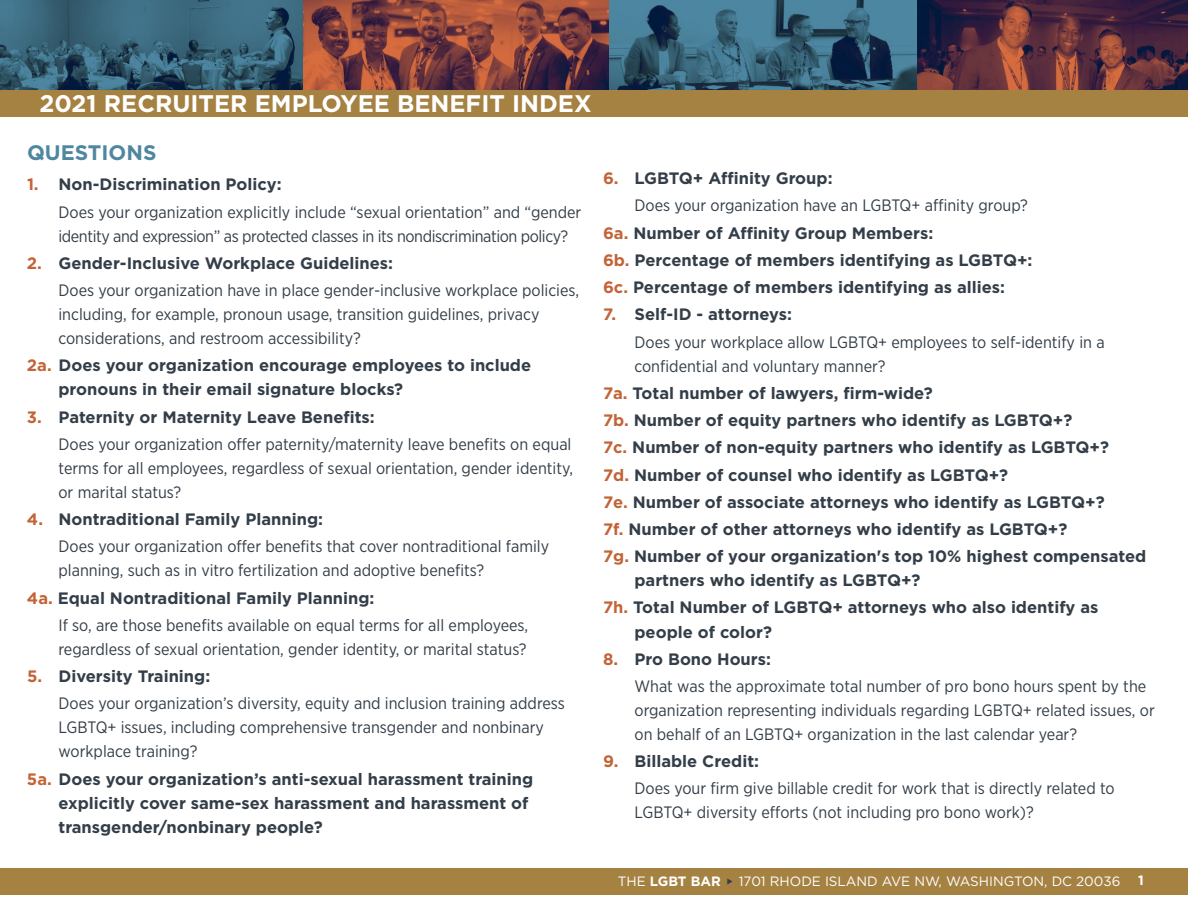
<style>
.page{position:relative;width:1188px;height:918px;background:#fff}
.page>*{position:absolute;margin:0;border:0;box-sizing:border-box;transform-origin:0 0}
.t1{font:700 24px "Gotham";color:#fff}
.t2{font:700 21px "Gotham";color:#4f86a0}
.t3{font:16.5px/24px "Gotham Narrow";color:#333e48}
.t4{font:700 16.5px/27.3px "Gotham";color:#333e48}
.t5{font:16.5px/24px "Gotham Narrow";letter-spacing:-.025em;color:#333e48}
.t6{font:13.5px "Gotham";color:#fff}
.t7{font:700 13.5px "Gotham";color:#fff}
.s1{color:#c26437}
.s2{font-weight:700}
.s3{color:#333e48}
</style>
<div class="page">
<div style="left:0;top:868px;width:1188px;height:27px;background:#a58242"></div>
<img style="left:916px;top:0;width:272px;height:90px">
<img style="left:0;top:0;width:916px;height:90px">
<div style="left:0;top:90px;width:1188px;height:27px;background:#a58242"></div>
<h1 class="t1" style="left:39px;top:89px;width:554px">2021 RECRUITER EMPLOYEE BENEFIT INDEX</h1>
<p class="t2" style="left:27px;top:141px;width:131px">QUESTIONS</p>
<p class="t4" style="left:27px;top:171px;width:256px"><span class="s1">1.</span> Non-Discrimination Policy:</p>
<p class="t5" style="left:58px;top:200px;width:524px">Does your organization explicitly include “sexual orientation” and “gender identity and expression” as protected classes in its nondiscrimination policy?</p>
<p class="t4" style="left:27px;top:249px;width:368px"><span class="s1">2.</span> Gender-Inclusive Workplace Guidelines:</p>
<p class="t3" style="left:58px;top:278px;width:522px">Does your organization have in place gender-inclusive workplace policies, including, for example, pronoun usage, transition guidelines, privacy considerations, and restroom accessibility?</p>
<p class="t4" style="left:58px;top:353px;width:474px;line-height:24px;text-indent:-31px"><span class="s1">2a.</span> Does your organization encourage employees to include pronouns in their email signature blocks?</p>
<p class="t4" style="left:27px;top:403px;width:349px"><span class="s1">3.</span> Paternity or Maternity Leave Benefits:</p>
<p class="t3" style="left:58px;top:432px;width:516px;text-align:justify">Does your organization offer paternity/maternity leave benefits on equal terms for all employees, regardless of sexual orientation, gender identity, or marital status?</p>
<p class="t4" style="left:27px;top:505px;width:298px"><span class="s1">4.</span> Nontraditional Family Planning:</p>
<p class="t3" style="left:58px;top:534px;width:492px">Does your organization offer benefits that cover nontraditional family planning, such as in vitro fertilization and adoptive benefits?</p>
<p class="t4" style="left:27px;top:584px;width:349px"><span class="s1">4a.</span> Equal Nontraditional Family Planning:</p>
<p class="t3" style="left:58px;top:613px;width:471px">If so, are those benefits available on equal terms for all employees, regardless of sexual orientation, gender identity, or marital status?</p>
<p class="t4" style="left:27px;top:662px;width:185px"><span class="s1">5.</span> Diversity Training:</p>
<p class="t3" style="left:58px;top:691px;width:508px">Does your organization’s diversity, equity and inclusion training address<br>LGBTQ+ issues, including comprehensive transgender and nonbinary workplace training?</p>
<p class="t4" style="left:58px;top:766px;width:476px;line-height:24px;text-indent:-31px"><span class="s1">5a.</span> Does your organization’s anti-sexual harassment training explicitly cover same-sex harassment and harassment of transgender/nonbinary people?</p>
<p class="t4" style="left:603px;top:164px;width:231px"><span class="s1">6.</span> LGBTQ+ Affinity Group:</p>
<p class="t3" style="left:635px;top:193px;width:395px">Does your organization have an LGBTQ+ affinity group?</p>
<p class="t4" style="left:603px;top:219px;width:431px"><span class="s1">6a.</span> Number of Affinity Group Members:<br><span class="s1">6b.</span> Percentage of members identifying as LGBTQ+:<br><span class="s1">6c.</span> Percentage of members identifying as allies:</p>
<p class="t4" style="left:603px;top:300px;width:190px"><span class="s1">7.</span> Self-ID - attorneys:</p>
<p class="t3" style="left:635px;top:329px;width:472px">Does your workplace allow LGBTQ+ employees to self-identify in a confidential and voluntary manner?</p>
<p class="t4" style="left:603px;top:379px;width:545px"><span class="s1">7a.</span> Total number of lawyers, firm-wide?<br><span class="s1">7b.</span> Number of equity partners who identify as LGBTQ+?<br><span class="s1">7c.</span> Number of non-equity partners who identify as LGBTQ+?<br><span class="s1">7d.</span> Number of counsel who identify as LGBTQ+?<br><span class="s1">7e.</span> Number of associate attorneys who identify as LGBTQ+?<br><span class="s1">7f.</span> Number of other attorneys who identify as LGBTQ+?<br><span class="s1">7g.</span> Number of your organization's top 10% highest compensated</p>
<p class="t4" style="left:603px;top:566px;width:497px;text-indent:31px">partners who identify as LGBTQ+?<br><span class="s1">7h.</span> Total Number of LGBTQ+ attorneys who also identify as</p>
<p class="t4" style="left:635px;top:618px;width:139px">people of color?</p>
<p class="t4" style="left:603px;top:645px;width:169px"><span class="s1">8.</span> Pro Bono Hours:</p>
<p class="t3" style="left:635px;top:674px;width:522px">What was the approximate total number of pro bono hours spent by the organization representing individuals regarding LGBTQ+ related issues, or on behalf of an LGBTQ+ organization in the last calendar year?</p>
<p class="t4" style="left:603px;top:747px;width:158px"><span class="s1">9.</span> Billable Credit:</p>
<p class="t3" style="left:635px;top:776px;width:482px">Does your firm give billable credit for work that is directly related to<br>LGBTQ+ diversity efforts (not including pro bono work)?</p>
<p class="t6" style="left:618px;top:873px;width:504px">THE <span class="s2">LGBT BAR</span> <span class="s3">◆</span> 1701 RHODE ISLAND AVE NW, WASHINGTON, DC 20036</p>
<p class="t7" style="left:1138px;top:873px;width:7px">1</p>
</div>
